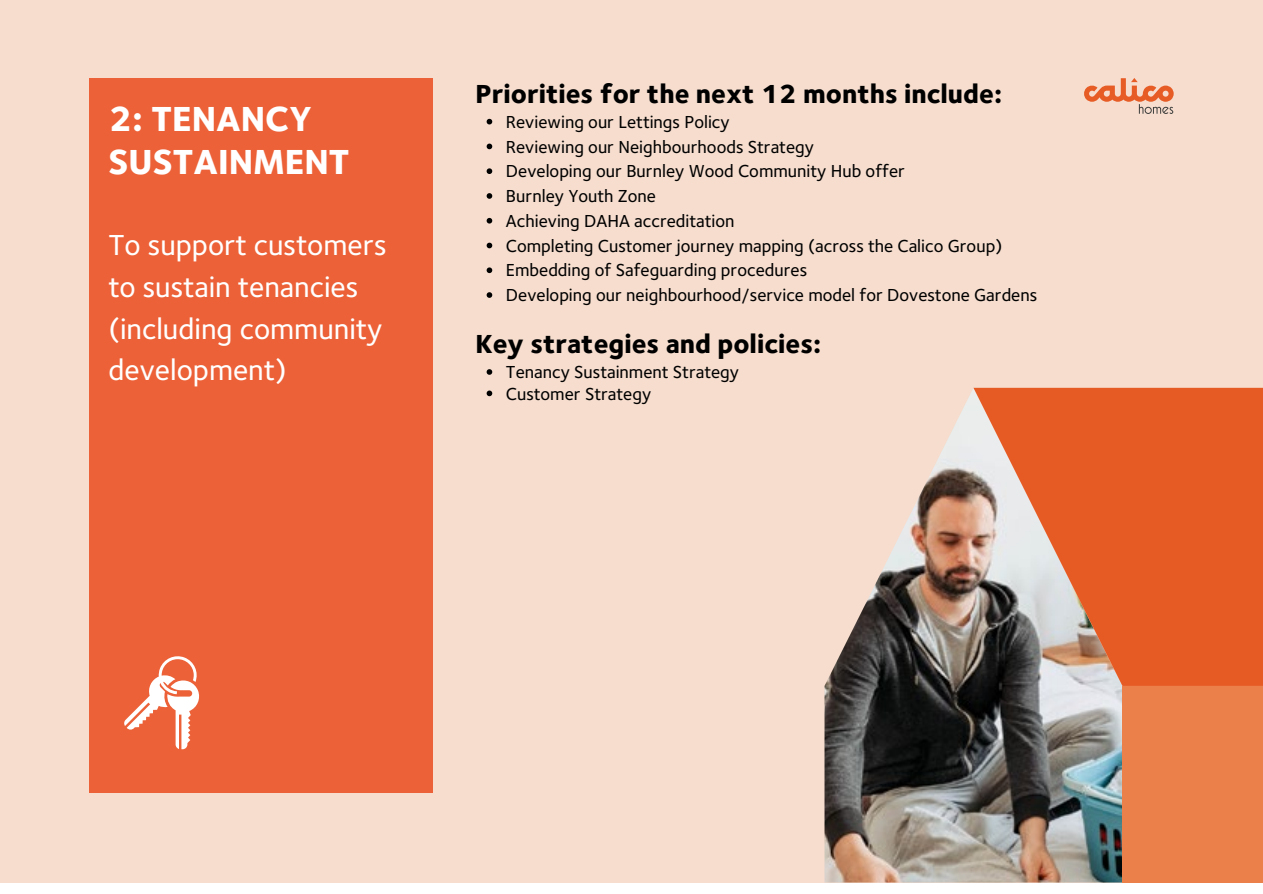
<style>
.page{position:relative;width:1263px;height:894px;background:#fff}
.page>*{position:absolute;margin:0;border:0;box-sizing:border-box;transform-origin:0 0}
.t1{font:800 36px/42.8px "Foundry Sterling";color:#fff}
.t2{font:500 30px/41.7px "Foundry Sterling";color:#fff}
.t3{font:800 27px "Foundry Sterling";color:#000}
.t4{font:500 18px/24.8px "Foundry Sterling";color:#000}
</style>
<div class="page">
<div style="left:0;top:0;width:1263px;height:882px;background:#f6ddce"></div>
<div style="left:89px;top:78px;width:344px;height:714px;background:#ec6137"></div>
<svg style="left:487px;top:369px;width:5px;height:5px"></svg>
<svg style="left:487px;top:390px;width:5px;height:6px"></svg>
<img style="left:824px;top:390px;width:298px;height:492px">
<div style="left:1122px;top:685px;width:141px;height:197px;background:#eb804b"></div>
<svg style="left:973px;top:387px;width:290px;height:298px;background:#d87046"></svg>
<svg style="left:487px;top:119px;width:5px;height:5px"></svg>
<svg style="left:487px;top:143px;width:5px;height:6px"></svg>
<svg style="left:487px;top:168px;width:5px;height:6px"></svg>
<svg style="left:487px;top:193px;width:5px;height:6px"></svg>
<svg style="left:487px;top:218px;width:5px;height:5px"></svg>
<svg style="left:487px;top:242px;width:5px;height:6px"></svg>
<svg style="left:487px;top:267px;width:5px;height:6px"></svg>
<svg style="left:487px;top:292px;width:5px;height:6px"></svg>
<svg style="left:124px;top:656px;width:75px;height:93px"></svg>
<svg style="left:1084px;top:78px;width:90px;height:36px"></svg>
<h1 class="t1" style="left:108px;top:99px;width:243px">2: TENANCY<br>SUSTAINMENT</h1>
<h2 class="t2" style="left:108px;top:225px;width:280px">To support customers to sustain tenancies (including community development)</h2>
<h3 class="t3" style="left:475px;top:77px;width:528px">Priorities for the next 12 months include:</h3>
<p class="t4" style="left:506px;top:110px;width:533px">Reviewing our Lettings Policy<br>Reviewing our Neighbourhoods Strategy<br>Developing our Burnley Wood Community Hub offer<br>Burnley Youth Zone<br>Achieving DAHA accreditation<br>Completing Customer journey mapping (across the Calico Group)<br>Embedding of Safeguarding procedures<br>Developing our neighbourhood/service model for Dovestone Gardens</p>
<h3 class="t3" style="left:475px;top:327px;width:347px">Key strategies and policies:</h3>
<p class="t4" style="left:506px;top:361px;width:235px;line-height:21.3px">Tenancy Sustainment Strategy<br>Customer Strategy</p>
</div>
